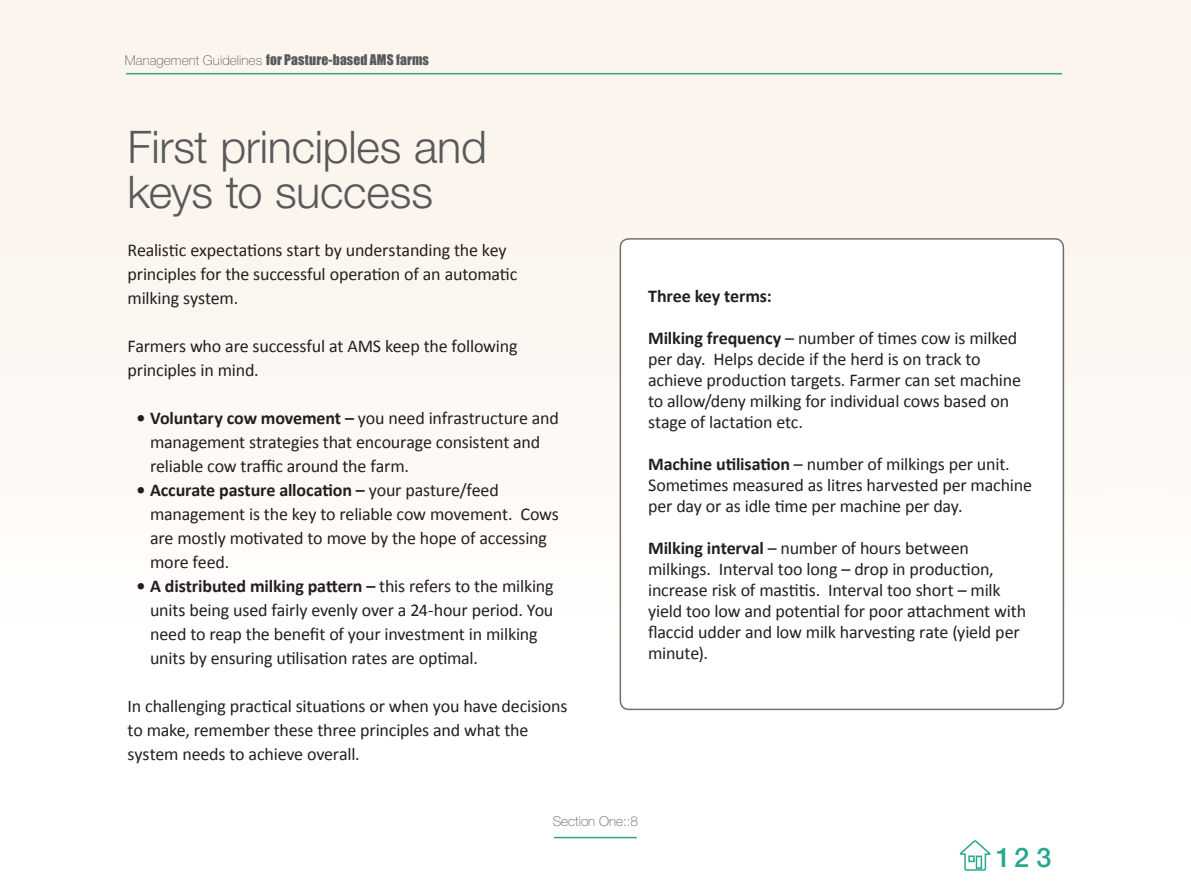
<style>
.page{position:relative;width:1191px;height:893px;background:#fdf9f5}
.page>*{position:absolute;margin:0;border:0;box-sizing:border-box;transform-origin:0 0}
.t1{font:300 45px/45px "Helvetica Neue";letter-spacing:-.005em;color:#58595b}
.t2{font:500 27px "Helvetica Neue";color:#27a78e}
.t3{font:18px/24px "Calibri";letter-spacing:-.01em;color:#231f20}
.t4{font:700 18px "Calibri";letter-spacing:-.01em;color:#231f20}
.t5{font:13.5px "Impact";letter-spacing:.01em;color:#58595b}
.t6{font:100 13.5px "Helvetica Neue";color:#58595b}
.s1{font-family:"Helvetica Neue";font-weight:100}
.s2{font-weight:700}
</style>
<div class="page">
<hr style="left:554px;top:837px;width:83px;height:1px;background:#27a78e">
<hr style="left:126px;top:73px;width:936px;height:1px;background:#27a78e">
<div style="left:620px;top:239px;width:443px;height:470px;background:#fff;border-radius:9px"></div>
<div style="left:619px;top:238px;width:445px;height:472px;border:2px solid #727064;border-radius:9px"></div>
<div style="left:995px;top:846px;width:18px;height:36px;background:#fff"></div>
<div style="left:1014px;top:846px;width:18px;height:36px;background:#fff"></div>
<div style="left:1036px;top:846px;width:18px;height:36px;background:#fff"></div>
<svg style="left:959px;top:840px;width:32px;height:31px"></svg>
<div style="left:968px;top:855px;width:6px;height:7px;border:2px solid #27a78e"></div>
<div style="left:976px;top:856px;width:5px;height:12px;background:#fff"></div>
<div style="left:975px;top:856px;width:7px;height:13px;border:2px solid #27a78e"></div>
<p class="t5" style="left:125px;top:49px;width:306px"><span class="s1">Management Guidelines</span> for Pasture-based AMS farms</p>
<h1 class="t1" style="left:128px;top:123px;width:361px">First principles and keys to success</h1>
<p class="t3" style="left:128px;top:237px;width:391px">Realistic expectations start by understanding the key principles for the successful operation of an automatic milking system.</p>
<p class="t3" style="left:128px;top:333px;width:391px">Farmers who are successful at AMS keep the following principles in mind.</p>
<p class="t3" style="left:150px;top:405px;width:410px;text-indent:-14px"><span class="s2">• Voluntary cow movement –</span> you need infrastructure and management strategies that encourage consistent and reliable cow traffic around the farm.</p>
<p class="t3" style="left:150px;top:477px;width:410px;text-indent:-14px"><span class="s2">• Accurate pasture allocation –</span> your pasture/feed management is the key to reliable cow movement. Cows are mostly motivated to move by the hope of accessing more feed.</p>
<p class="t3" style="left:150px;top:573px;width:405px;text-indent:-14px"><span class="s2">• A distributed milking pattern –</span> this refers to the milking units being used fairly evenly over a 24-hour period. You need to reap the benefit of your investment in milking units by ensuring utilisation rates are optimal.</p>
<p class="t3" style="left:128px;top:693px;width:441px">In challenging practical situations or when you have decisions to make, remember these three principles and what the system needs to achieve overall.</p>
<p class="t4" style="left:648px;top:285px;width:125px">Three key terms:</p>
<p class="t3" style="left:648px;top:327px;width:374px;line-height:21px"><span class="s2">Milking frequency</span> – number of times cow is milked per day. Helps decide if the herd is on track to achieve production targets. Farmer can set machine to allow/deny milking for individual cows based on stage of lactation etc.</p>
<p class="t3" style="left:648px;top:453px;width:385px;line-height:21px"><span class="s2">Machine utilisation</span> – number of milkings per unit.<br>Sometimes measured as litres harvested per machine per day or as idle time per machine per day.</p>
<p class="t3" style="left:648px;top:537px;width:379px;line-height:21px"><span class="s2">Milking interval</span> – number of hours between milkings. Interval too long – drop in production, increase risk of mastitis. Interval too short – milk yield too low and potential for poor attachment with flaccid udder and low milk harvesting rate (yield per minute).</p>
<p class="t6" style="left:551px;top:813px;width:91px">Section One::8</p>
<p class="t6" style="left:553px;top:813px;width:87px">Section One::8</p>
<h2 class="t2" style="left:995px;top:841px;width:57px">123</h2>
</div>
